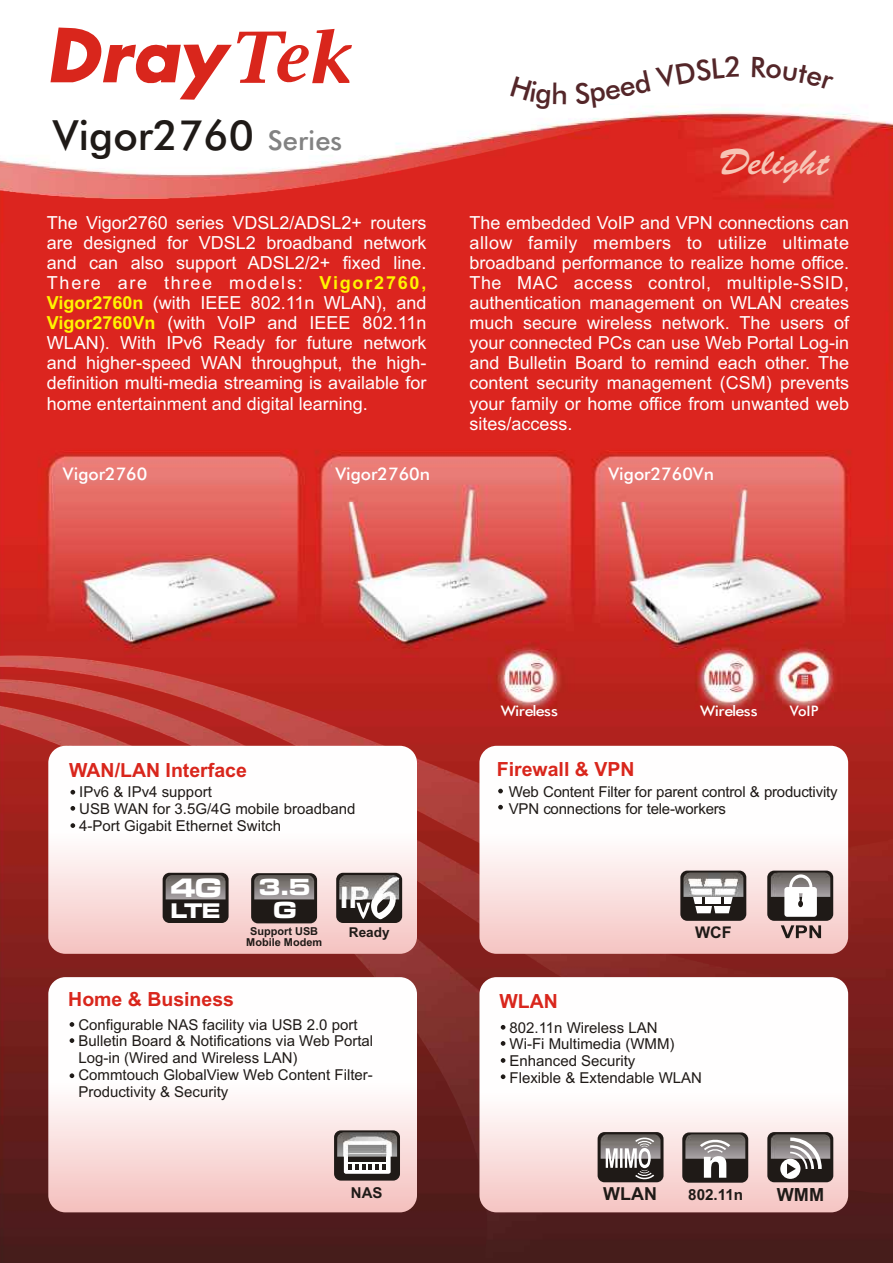
<style>
.page{position:relative;width:893px;height:1263px;background:#fff}
.page>*{position:absolute;margin:0;border:0;box-sizing:border-box;transform-origin:0 0}
.t1{font:500 41.55px "Futura BT";color:#1f1a17}
.t2{font:36.9px "Brush Scr DEE";color:#f7c4b5}
.t3{font:27.6px "Microgramma DEE Bold Exte";color:#fff}
.t4{font:24.15px/23px "Microgramma DEE Bold Exte";color:#fff}
.t5{font:21.9px "Microgramma DEE Bold Exte";color:#fff}
.t6{font:700 19.5px "Arial";color:#d9261c}
.t7{font:700 18.15px "Arial";color:#1f1a17}
.t8{font:18px/20.1px "Arial";color:#fff;text-align:justify}
.t9{font:700 18px/20.1px "Arial";color:#fff500}
.t10{font:18px "Arial";letter-spacing:.1em;color:#fff}
.t11{font:700 18px "Arial";letter-spacing:.1em;color:#fff500}
.t12{font:700 17.85px "Arial";color:#1f1a17}
.t13{font:500 17.4px "Futura BT";color:#fff}
.t14{font:700 16.05px "Arial";color:#1f1a17}
.t15{font:700 15.3px "Arial";color:#1f1a17}
.t16{font:15px/16.8px "Arial";color:#1f1a17}
.t17{font:700 15px "Arial";color:#1f1a17}
.t18{font:500 14.55px "Futura BT";letter-spacing:-.04em;color:#fff;scale:1.11 1}
.t19{font:500 14.55px "Futura BT";letter-spacing:-.04em;color:#fff}
.t20{font:700 13.5px "Arial";color:#1f1a17}
.t21{font:700 10.95px "Arial";color:#1f1a17}
.s1{font-size:27.3px;color:#828282}
.s2{font-family:"Arial";font-weight:700;font-size:30.75px}
.s3{font-family:"Brush Scr DEE";font-size:64.35px}
</style>
<div class="page">
<img style="left:0;top:108px;width:893px;height:527px">
<img style="left:0;top:108px;width:722px;height:124px">
<svg style="left:50px;top:28px;width:302px;height:72px"></svg>
<img style="left:0;top:635px;width:893px;height:628px">
<div style="left:48px;top:746px;width:369px;height:208px;background:linear-gradient(to bottom,#fff,#f5ccca);border-radius:17px"></div>
<div style="left:48px;top:977px;width:369px;height:235px;background:linear-gradient(to bottom,#fff,#f6ccca);border-radius:17px"></div>
<svg style="left:70px;top:790px;width:5px;height:4px"></svg>
<svg style="left:70px;top:806px;width:5px;height:5px"></svg>
<svg style="left:70px;top:823px;width:5px;height:5px"></svg>
<div style="left:336px;top:873px;width:66px;height:50px;background:#1f1a17;border-radius:7px"></div>
<svg style="left:356px;top:903px;width:14px;height:16px"></svg>
<div style="left:251px;top:873px;width:66px;height:50px;background:#1f1a17;border-radius:7px"></div>
<img style="left:339px;top:875px;width:60px;height:24px">
<img style="left:254px;top:875px;width:60px;height:24px">
<svg style="left:70px;top:1022px;width:4px;height:5px"></svg>
<svg style="left:70px;top:1038px;width:4px;height:5px"></svg>
<div style="left:334px;top:1130px;width:66px;height:50px;background:#1f1a17;border-radius:7px"></div>
<div style="left:344px;top:1141px;width:47px;height:33px;background:#fff;border-radius:2px"></div>
<svg style="left:349px;top:1165px;width:36px;height:5px"></svg>
<div style="left:349px;top:1154px;width:37px;height:8px;background:#1f1a17"></div>
<img style="left:337px;top:1132px;width:60px;height:25px">
<svg style="left:479px;top:977px;width:369px;height:235px"></svg>
<div style="left:767px;top:1132px;width:66px;height:50px;background:#1f1a17;border-radius:7px"></div>
<div style="left:682px;top:1132px;width:66px;height:51px;background:#1f1a17;border-radius:7px"></div>
<div style="left:479px;top:746px;width:369px;height:208px;background:linear-gradient(to bottom,#fff,#f6cecc);border-radius:17px"></div>
<svg style="left:501px;top:1025px;width:4px;height:5px"></svg>
<svg style="left:501px;top:1041px;width:4px;height:5px"></svg>
<svg style="left:501px;top:1074px;width:4px;height:5px"></svg>
<svg style="left:501px;top:1058px;width:4px;height:5px"></svg>
<img style="left:770px;top:1134px;width:60px;height:25px">
<img style="left:685px;top:1134px;width:60px;height:25px">
<svg style="left:498px;top:789px;width:5px;height:4px"></svg>
<svg style="left:498px;top:805px;width:5px;height:4px"></svg>
<div style="left:767px;top:871px;width:66px;height:50px;background:#1f1a17;border-radius:7px"></div>
<div style="left:680px;top:871px;width:66px;height:50px;background:#1f1a17;border-radius:7px"></div>
<img style="left:770px;top:872px;width:60px;height:25px">
<div style="left:598px;top:1132px;width:65px;height:50px;background:#1f1a17;border-radius:7px"></div>
<img style="left:601px;top:1134px;width:59px;height:25px">
<svg style="left:606px;top:1136px;width:48px;height:44px"></svg>
<svg style="left:700px;top:1138px;width:30px;height:40px"></svg>
<div style="left:780px;top:1159px;width:20px;height:20px;background:#fff;border-radius:50%"></div>
<svg style="left:787px;top:1137px;width:35px;height:37px"></svg>
<svg style="left:693px;top:897px;width:40px;height:16px"></svg>
<svg style="left:784px;top:874px;width:33px;height:43px"></svg>
<svg style="left:781px;top:925px;width:40px;height:13px"></svg>
<img style="left:683px;top:872px;width:60px;height:25px">
<div style="left:163px;top:873px;width:66px;height:50px;background:#1f1a17;border-radius:7px"></div>
<img style="left:166px;top:875px;width:60px;height:24px">
<svg style="left:70px;top:1073px;width:4px;height:5px"></svg>
<svg style="left:510px;top:108px;width:56px;height:2px"></svg>
<h1 class="t1" style="left:53px;top:119px;width:291px">Vigor2760 <span class="s1">Series</span></h1>
<p class="t8" style="left:47px;top:214px;width:381px">The Vigor2760 series VDSL2/ADSL2+ routers</p>
<p class="t8" style="left:47px;top:234px;width:381px">are designed for VDSL2 broadband network</p>
<p class="t8" style="left:47px;top:254px;width:381px">and can also support ADSL2/2+ fixed line.</p>
<p class="t10" style="left:47px;top:276px;width:258px">There are three models:</p>
<p class="t8" style="left:153px;top:294px;width:275px">(with IEEE 802.11n WLAN), and</p>
<p class="t8" style="left:168px;top:314px;width:260px">(with VoIP and IEEE 802.11n</p>
<p class="t8" style="left:47px;top:334px;width:381px">WLAN). With IPv6 Ready for future network</p>
<p class="t8" style="left:47px;top:355px;width:381px">and higher-speed WAN throughput, the high-</p>
<p class="t8" style="left:47px;top:375px;width:381px">definition multi-media streaming is available for</p>
<p class="t8" style="left:47px;top:395px;width:323px">home entertainment and digital learning.</p>
<p class="t11" style="left:320px;top:276px;width:108px">Vigor2760,</p>
<p class="t9" style="left:47px;top:294px;width:110px">Vigor2760n<br>Vigor2760Vn</p>
<h2 class="t2" style="left:720px;top:147px;width:110px">Delight</h2>
<p class="t8" style="left:469px;top:214px;width:381px">The embedded VoIP and VPN connections can allow family members to utilize ultimate broadband performance to realize home office.<br>The MAC access control, multiple-SSID, authentication management on WLAN creates much secure wireless network. The users of your connected PCs can use Web Portal Log-in and Bulletin Board to remind each other. The content security management (CSM) prevents your family or home office from unwanted web sites/access.</p>
<p class="t13" style="left:63px;top:466px;width:86px">Vigor2760</p>
<p class="t6" style="left:69px;top:763px;width:179px">WAN/LAN Interface</p>
<p class="t13" style="left:335px;top:466px;width:96px">Vigor2760n</p>
<p class="t13" style="left:608px;top:466px;width:107px">Vigor2760Vn</p>
<p class="t18" style="left:501px;top:705px;width:53px">Wireless</p>
<p class="t18" style="left:700px;top:705px;width:53px">Wireless</p>
<p class="t19" style="left:790px;top:705px;width:30px">VoIP</p>
<p class="t6" style="left:497px;top:762px;width:139px">Firewall &amp; VPN</p>
<p class="t16" style="left:79px;top:785px;width:278px">IPv6 &amp; IPv4 support<br>USB WAN for 3.5G/4G mobile broadband<br>4-Port Gigabit Ethernet Switch</p>
<h3 class="t3" style="left:195px;top:879px;width:159px">G</h3>
<p class="t5" style="left:202px;top:903px;width:108px">E</p>
<h3 class="t3" style="left:170px;top:879px;width:152px">4</h3>
<p class="t5" style="left:171px;top:903px;width:121px">LT</p>
<h3 class="t4" style="left:281px;top:880px;width:272px">.5<span class="s2">IP</span><span class="s3">6</span></h3>
<h3 class="t4" style="left:273px;top:880px;width:139px;text-indent:-14px">3<br>G</h3>
<p class="t21" style="left:250px;top:927px;width:69px">Support USB</p>
<p class="t21" style="left:246px;top:938px;width:77px">Mobile Modem</p>
<p class="t20" style="left:349px;top:927px;width:42px">Ready</p>
<p class="t6" style="left:68px;top:991px;width:167px">Home &amp; Business</p>
<p class="t16" style="left:78px;top:1017px;width:296px">Configurable NAS facility via USB 2.0 port Bulletin Board &amp; Notifications via Web Portal Log-in (Wired and Wireless LAN)<br>Commtouch GlobalView Web Content Filter-Productivity &amp; Security</p>
<p class="t17" style="left:351px;top:1186px;width:33px">NAS</p>
<p class="t16" style="left:509px;top:785px;width:330px">Web Content Filter for parent control &amp; productivity<br>VPN connections for tele-workers</p>
<p class="t6" style="left:499px;top:994px;width:60px">WLAN</p>
<p class="t14" style="left:695px;top:926px;width:38px">WCF</p>
<p class="t16" style="left:509px;top:1020px;width:194px">802.11n Wireless LAN<br>Wi-Fi Multimedia (WMM)<br>Enhanced Security<br>Flexible &amp; Extendable WLAN</p>
<p class="t12" style="left:603px;top:1187px;width:55px">WLAN</p>
<p class="t15" style="left:688px;top:1189px;width:57px">802.11n</p>
<p class="t7" style="left:777px;top:1187px;width:49px">WMM</p>
</div>
